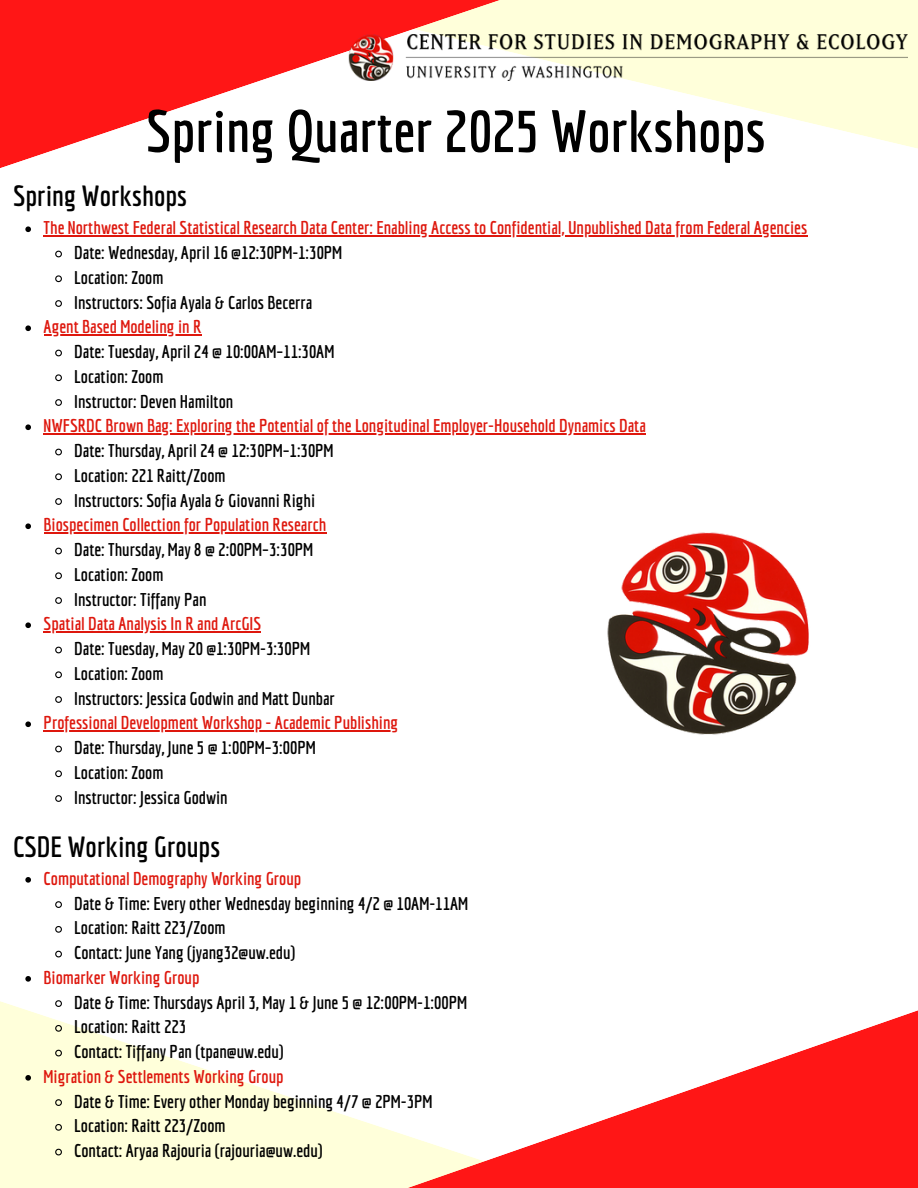
<style>
.page{position:relative;width:918px;height:1188px;background:#fff}
.page>*{position:absolute;margin:0;border:0;box-sizing:border-box;transform-origin:0 0}
.t1{font:700 58.2px "Economica";color:#000}
.t2{font:700 28.5px "Economica";color:#000}
.t3{font:700 18px/24.8px "Economica";color:#000}
.t4{font:700 18px "Economica";color:#de170d}
</style>
<div class="page">
<svg style="left:644px;top:0;width:274px;height:149px;fill:#ffffda"></svg>
<svg style="left:0;top:0;width:644px;height:168px"></svg>
<svg style="left:0;top:1001px;width:382px;height:187px;fill:#ffffda"></svg>
<svg style="left:382px;top:1010px;width:536px;height:178px"></svg>
<img style="left:329px;top:34px;width:578px;height:46px">
<svg style="left:25px;top:226px;width:6px;height:6px"></svg>
<svg style="left:44px;top:235px;width:14px;height:2px"></svg>
<hr style="left:58px;top:235px;width:587px;height:2px;background:#de170d">
<hr style="left:645px;top:235px;width:162px;height:2px;background:#de170d">
<svg style="left:55px;top:250px;width:7px;height:8px"></svg>
<svg style="left:55px;top:275px;width:7px;height:8px"></svg>
<svg style="left:55px;top:300px;width:7px;height:7px"></svg>
<svg style="left:25px;top:325px;width:6px;height:6px"></svg>
<hr style="left:44px;top:334px;width:158px;height:2px;background:#de170d">
<svg style="left:55px;top:349px;width:7px;height:8px"></svg>
<svg style="left:55px;top:374px;width:7px;height:8px"></svg>
<svg style="left:55px;top:399px;width:7px;height:7px"></svg>
<svg style="left:25px;top:424px;width:6px;height:6px"></svg>
<hr style="left:44px;top:433px;width:602px;height:2px;background:#de170d">
<svg style="left:55px;top:448px;width:7px;height:8px"></svg>
<svg style="left:55px;top:473px;width:7px;height:8px"></svg>
<svg style="left:55px;top:498px;width:7px;height:7px"></svg>
<svg style="left:25px;top:523px;width:6px;height:6px"></svg>
<hr style="left:44px;top:532px;width:282px;height:2px;background:#de170d">
<svg style="left:55px;top:547px;width:7px;height:8px"></svg>
<svg style="left:55px;top:572px;width:7px;height:8px"></svg>
<svg style="left:55px;top:597px;width:7px;height:7px"></svg>
<svg style="left:25px;top:622px;width:6px;height:6px"></svg>
<hr style="left:44px;top:631px;width:217px;height:2px;background:#de170d">
<svg style="left:55px;top:646px;width:7px;height:8px"></svg>
<svg style="left:55px;top:671px;width:7px;height:8px"></svg>
<svg style="left:55px;top:696px;width:7px;height:7px"></svg>
<svg style="left:25px;top:721px;width:6px;height:6px"></svg>
<svg style="left:44px;top:730px;width:8px;height:2px"></svg>
<hr style="left:52px;top:730px;width:346px;height:2px;background:#de170d">
<svg style="left:55px;top:745px;width:7px;height:8px"></svg>
<svg style="left:55px;top:770px;width:7px;height:8px"></svg>
<svg style="left:55px;top:795px;width:7px;height:7px"></svg>
<img style="left:607px;top:532px;width:202px;height:203px">
<svg style="left:25px;top:877px;width:6px;height:6px"></svg>
<svg style="left:55px;top:901px;width:7px;height:7px"></svg>
<svg style="left:55px;top:926px;width:7px;height:7px"></svg>
<svg style="left:55px;top:950px;width:7px;height:8px"></svg>
<svg style="left:25px;top:976px;width:6px;height:6px"></svg>
<svg style="left:54px;top:1000px;width:9px;height:8px"></svg>
<svg style="left:54px;top:1024px;width:9px;height:9px"></svg>
<svg style="left:54px;top:1049px;width:9px;height:8px"></svg>
<svg style="left:25px;top:1075px;width:6px;height:6px"></svg>
<svg style="left:54px;top:1098px;width:9px;height:9px"></svg>
<svg style="left:54px;top:1123px;width:9px;height:9px"></svg>
<svg style="left:54px;top:1148px;width:9px;height:8px"></svg>
<p class="t1" style="left:146px;top:97px;width:621px">Spring Quarter 2025 Workshops</p>
<h1 class="t2" style="left:13px;top:179px;width:176px">Spring Workshops</h1>
<h2 class="t4" style="left:44px;top:217px;width:765px">The Northwest Federal Statistical Research Data Center: Enabling Access to Confidential, Unpublished Data from Federal Agencies</h2>
<p class="t3" style="left:74px;top:240px;width:270px">Date: Wednesday, April 16 @12:30PM-1:30PM<br>Location: Zoom</p>
<p class="t3" style="left:74px;top:289px;width:240px">Instructors: Sofia Ayala &amp; Carlos Becerra</p>
<p class="t4" style="left:44px;top:316px;width:159px">Agent Based Modeling in R</p>
<p class="t3" style="left:74px;top:339px;width:262px">Date: Tuesday, April 24 @ 10:00AM–11:30AM</p>
<p class="t3" style="left:74px;top:364px;width:91px">Location: Zoom</p>
<p class="t3" style="left:74px;top:388px;width:161px">Instructor: Deven Hamilton</p>
<p class="t4" style="left:44px;top:415px;width:604px">NWFSRDC Brown Bag: Exploring the Potential of the Longitudinal Employer-Household Dynamics Data</p>
<p class="t3" style="left:74px;top:438px;width:261px">Date: Thursday, April 24 @ 12:30PM–1:30PM</p>
<p class="t3" style="left:74px;top:463px;width:153px">Location: 221 Raitt/Zoom</p>
<p class="t3" style="left:74px;top:487px;width:243px">Instructors: Sofia Ayala &amp; Giovanni Righi</p>
<p class="t4" style="left:44px;top:514px;width:284px">Biospecimen Collection for Population Research</p>
<p class="t3" style="left:74px;top:537px;width:240px">Date: Thursday, May 8 @ 2:00PM–3:30PM</p>
<p class="t3" style="left:74px;top:562px;width:91px">Location: Zoom</p>
<p class="t3" style="left:74px;top:586px;width:134px">Instructor: Tiffany Pan</p>
<p class="t4" style="left:44px;top:613px;width:219px">Spatial Data Analysis In R and ArcGIS</p>
<p class="t3" style="left:74px;top:636px;width:237px">Date: Tuesday, May 20 @1:30PM-3:30PM</p>
<p class="t3" style="left:74px;top:661px;width:91px">Location: Zoom</p>
<p class="t3" style="left:74px;top:685px;width:262px">Instructors: Jessica Godwin and Matt Dunbar</p>
<p class="t4" style="left:44px;top:712px;width:356px">Professional Development Workshop - Academic Publishing</p>
<p class="t3" style="left:74px;top:735px;width:243px">Date: Thursday, June 5 @ 1:00PM–3:00PM</p>
<p class="t3" style="left:74px;top:760px;width:91px">Location: Zoom</p>
<p class="t3" style="left:74px;top:784px;width:155px">Instructor: Jessica Godwin</p>
<p class="t2" style="left:13px;top:830px;width:209px">CSDE Working Groups</p>
<p class="t4" style="left:44px;top:868px;width:259px">Computational Demography Working Group</p>
<h2 class="t3" style="left:74px;top:891px;width:396px">Date &amp; Time: Every other Wednesday beginning 4/2 @ 10AM-11AM</h2>
<p class="t3" style="left:74px;top:915px;width:153px">Location: Raitt 223/Zoom</p>
<p class="t3" style="left:74px;top:940px;width:223px">Contact: June Yang (jyang32@uw.edu)</p>
<p class="t4" style="left:44px;top:967px;width:157px">Biomarker Working Group</p>
<p class="t3" style="left:74px;top:990px;width:394px">Date &amp; Time: Thursdays April 3, May 1 &amp; June 5 @ 12:00PM-1:00PM</p>
<p class="t3" style="left:74px;top:1014px;width:114px">Location: Raitt 223</p>
<p class="t3" style="left:74px;top:1039px;width:211px">Contact: Tiffany Pan (tpan@uw.edu)</p>
<p class="t4" style="left:44px;top:1066px;width:242px">Migration &amp; Settlements Working Group</p>
<p class="t3" style="left:74px;top:1089px;width:360px">Date &amp; Time: Every other Monday beginning 4/7 @ 2PM-3PM</p>
<p class="t3" style="left:74px;top:1113px;width:153px">Location: Raitt 223/Zoom</p>
<p class="t3" style="left:74px;top:1138px;width:250px">Contact: Aryaa Rajouria (rajouria@uw.edu)</p>
</div>
